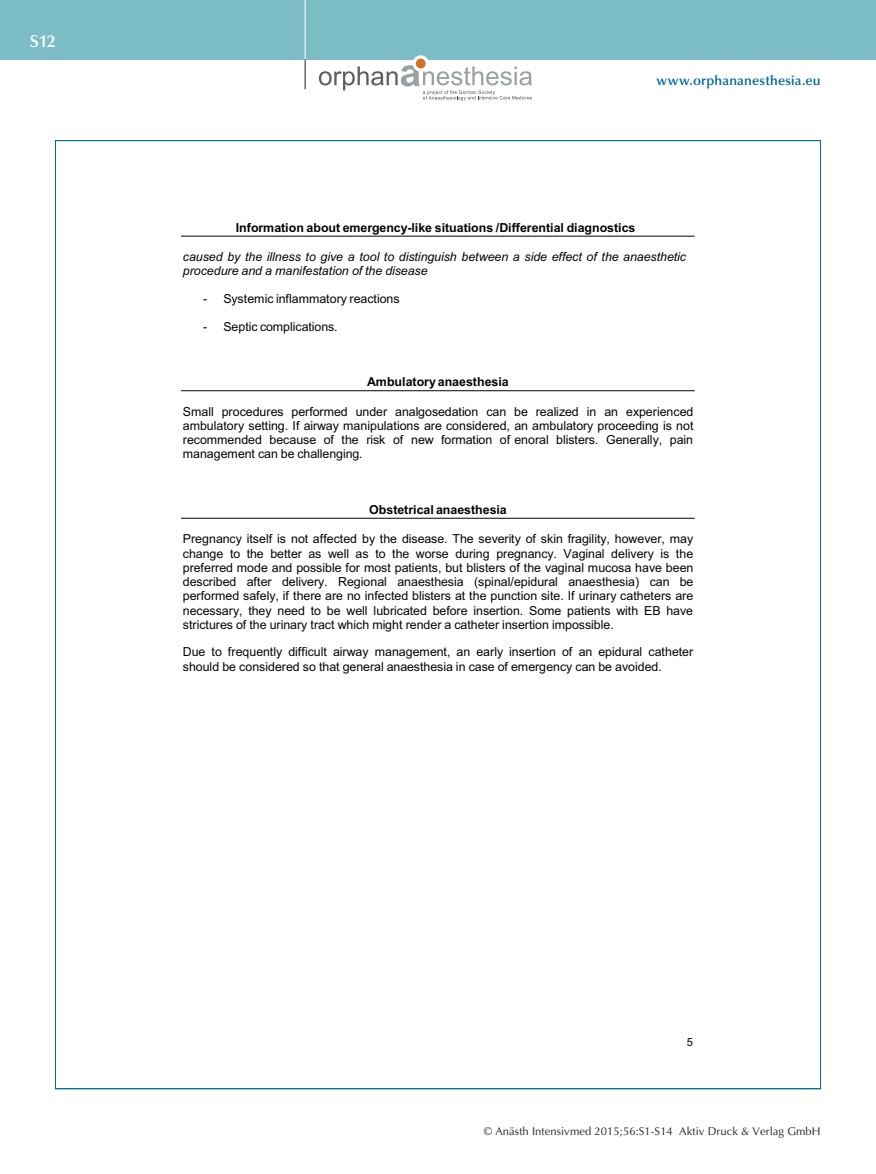
<style>
.page{position:relative;width:876px;height:1174px;background:#fff}
.page>*{position:absolute;margin:0;border:0;box-sizing:border-box;transform-origin:0 0}
.t1{font:600 17.25px "Optima";color:#fff}
.t2{font:600 13.5px "Optima";letter-spacing:.015em;color:#006b98}
.t3{font:12.45px/14.2px "Arial";color:#040503;text-align:justify}
.t4{font:italic 12.45px/14.2px "Arial";letter-spacing:-.005em;color:#040503}
.t5{font:700 12.45px "Arial";color:#040503}
.t6{font:11.25px "Optima";letter-spacing:.005em;color:#231f20}
.t7{font:11.25px "Arial";color:#040503}
</style>
<div class="page">
<div style="left:0;top:0;width:876px;height:60px;background:#7cbcc5"></div>
<hr style="left:305px;top:0;width:1px;height:60px;background:#fff">
<svg style="left:305px;top:60px;width:1px;height:29px"></svg>
<svg style="left:412px;top:55px;width:17px;height:17px"></svg>
<div style="left:416px;top:59px;width:10px;height:9px;background:#d0732a;border-radius:50%"></div>
<svg style="left:319px;top:65px;width:213px;height:35px"></svg>
<hr style="left:181px;top:236px;width:514px;height:1px;background:#040503">
<hr style="left:181px;top:390px;width:514px;height:1px;background:#040503">
<hr style="left:181px;top:518px;width:514px;height:1px;background:#040503">
<h1 class="t1" style="left:30px;top:31px;width:27px">S12</h1>
<p class="t2" style="left:656px;top:73px;width:166px">www.orphananesthesia.eu</p>
<p class="t5" style="left:236px;top:219px;width:401px">Information about emergency-like situations /Differential diagnostics</p>
<p class="t4" style="left:183px;top:250px;width:505px">caused by the illness to give a tool to distinguish between a side effect of the anaesthetic procedure and a manifestation of the disease</p>
<p class="t3" style="left:203px;top:292px;width:198px">- Systemic inflammatory reactions</p>
<p class="t3" style="left:203px;top:319px;width:136px">- Septic complications.</p>
<p class="t5" style="left:367px;top:374px;width:143px">Ambulatory anaesthesia</p>
<p class="t3" style="left:183px;top:404px;width:512px">Small procedures performed under analgosedation can be realized in an experienced ambulatory setting. If airway manipulations are considered, an ambulatory proceeding is not recommended because of the risk of new formation of enoral blisters. Generally, pain management can be challenging.</p>
<p class="t5" style="left:369px;top:501px;width:139px">Obstetrical anaesthesia</p>
<p class="t3" style="left:183px;top:532px;width:512px">Pregnancy itself is not affected by the disease. The severity of skin fragility, however, may change to the better as well as to the worse during pregnancy. Vaginal delivery is the preferred mode and possible for most patients, but blisters of the vaginal mucosa have been described after delivery. Regional anaesthesia (spinal/epidural anaesthesia) can be performed safely, if there are no infected blisters at the punction site. If urinary catheters are necessary, they need to be well lubricated before insertion. Some patients with EB have strictures of the urinary tract which might render a catheter insertion impossible.</p>
<p class="t3" style="left:183px;top:645px;width:512px">Due to frequently difficult airway management, an early insertion of an epidural catheter should be considered so that general anaesthesia in case of emergency can be avoided.</p>
<p class="t7" style="left:687px;top:1034px;width:8px">5</p>
<p class="t6" style="left:484px;top:1125px;width:338px">© Anästh Intensivmed 2015;56:S1-S14 Aktiv Druck &amp; Verlag GmbH</p>
</div>
